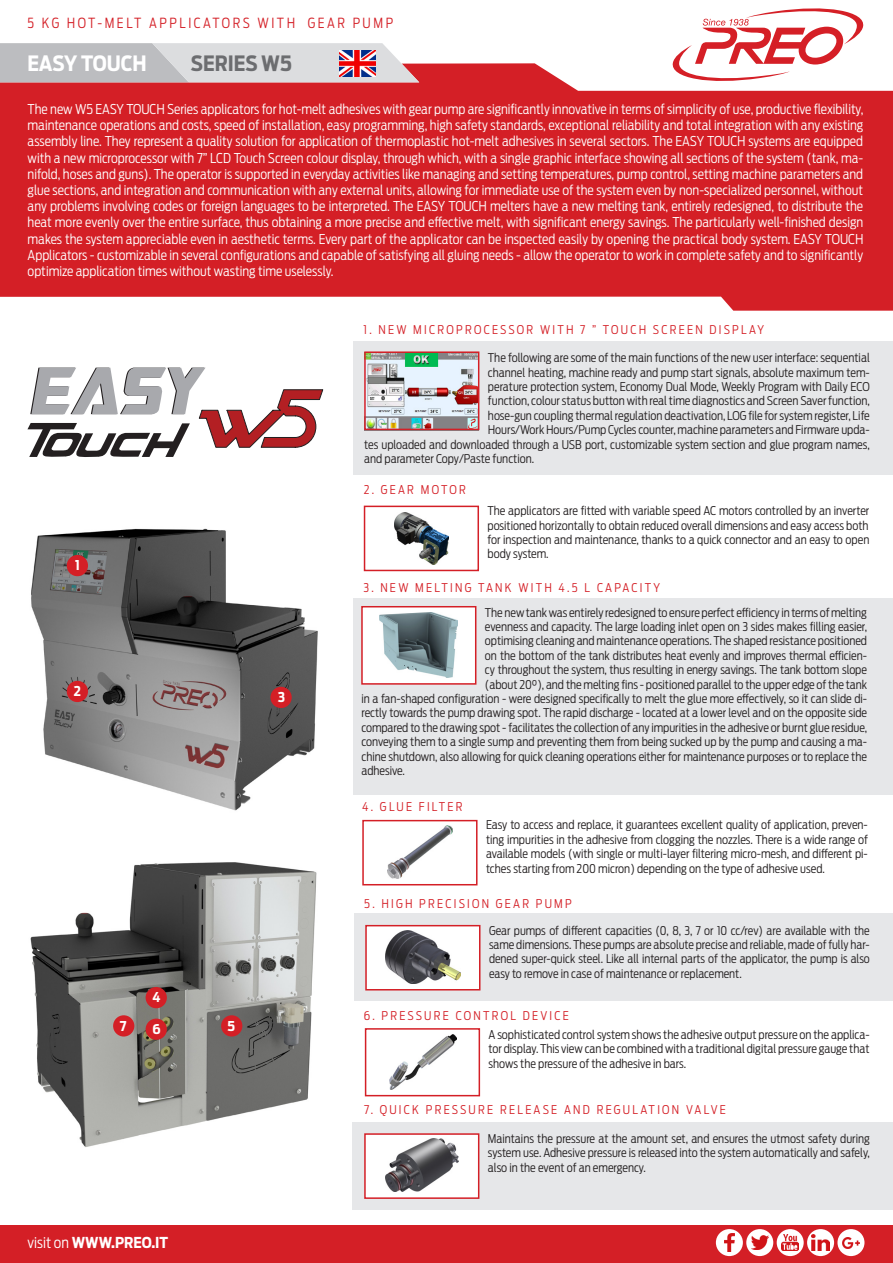
<style>
.page{position:relative;width:893px;height:1263px;background:#fff}
.page>*{position:absolute;margin:0;border:0;box-sizing:border-box;transform-origin:0 0}
.t1{font:700 21px "Antenna Cond";letter-spacing:-.01em;color:#fff}
.t2{font:700 21px "Antenna Cond";color:#6c6d70}
.t3{font:700 15px "Antenna Cond";color:#fff}
.t4{font:300 13.95px "Antenna Cond";letter-spacing:.19em;color:#d41f26}
.t5{font:300 13.5px/16.2px "Antenna Cond";color:#fff;text-align:justify}
.t6{font:700 13.5px "Antenna Cond";color:#fff}
.t7{font:300 12px/14.4px "Antenna Cond";letter-spacing:-.005em;color:#231f20;text-align:justify}
.t8{font:300 12px "Antenna Cond";letter-spacing:.19em;color:#d41f26}
.s1{font-weight:300}
</style>
<div class="page">
<svg style="left:0;top:63px;width:893px;height:248px;background:#d73037"></svg>
<svg style="left:0;top:43px;width:419px;height:39px;background:#cfced0"></svg>
<div style="left:0;top:1225px;width:893px;height:38px;background:#d41f26"></div>
<div style="left:353px;top:1122px;width:540px;height:87px;background:#e6e7e9"></div>
<div style="left:354px;top:913px;width:539px;height:88px;background:#e6e7e9"></div>
<svg style="left:673px;top:8px;width:190px;height:73px"></svg>
<svg style="left:27px;top:368px;width:296px;height:89px"></svg>
<img style="left:31px;top:528px;width:287px;height:283px">
<img style="left:30px;top:862px;width:287px;height:285px">
<div style="left:353px;top:598px;width:540px;height:197px;background:#e6e7e9"></div>
<div style="left:354px;top:341px;width:539px;height:134px;background:#e6e7e9"></div>
<img style="left:387px;top:825px;width:66px;height:53px">
<img style="left:367px;top:354px;width:109px;height:73px">
<div style="left:361px;top:606px;width:115px;height:79px;background:#fff;border:2px solid #d41f26"></div>
<div style="left:365px;top:925px;width:115px;height:65px;background:#fff;border:2px solid #d41f26"></div>
<div style="left:365px;top:1028px;width:115px;height:68px;border:2px solid #d41f26"></div>
<div style="left:364px;top:1133px;width:115px;height:66px;background:#fff;border:2px solid #d41f26"></div>
<img style="left:386px;top:1139px;width:73px;height:53px">
<img style="left:389px;top:1035px;width:67px;height:54px">
<img style="left:386px;top:930px;width:75px;height:53px">
<div style="left:364px;top:351px;width:115px;height:79px;border:2px solid #d41f26"></div>
<div style="left:716px;top:1229px;width:27px;height:27px;background:#fff;border-radius:50%"></div>
<img style="left:380px;top:612px;width:78px;height:66px">
<div style="left:746px;top:1229px;width:27px;height:27px;background:#fff;border-radius:50%"></div>
<svg style="left:777px;top:1229px;width:27px;height:27px"></svg>
<svg style="left:807px;top:1229px;width:27px;height:27px"></svg>
<div style="left:837px;top:1229px;width:27px;height:27px;background:#fff;border-radius:50%"></div>
<img style="left:724px;top:1233px;width:10px;height:19px">
<img style="left:751px;top:1235px;width:17px;height:15px">
<img style="left:781px;top:1235px;width:18px;height:15px">
<img style="left:812px;top:1234px;width:17px;height:17px">
<img style="left:842px;top:1237px;width:18px;height:11px">
<div style="left:67px;top:681px;width:21px;height:21px;background:#d41f26;border-radius:50%"></div>
<div style="left:67px;top:555px;width:21px;height:21px;background:#d41f26;border-radius:50%"></div>
<div style="left:270px;top:687px;width:22px;height:21px;background:#d41f26;border-radius:50%"></div>
<div style="left:221px;top:1015px;width:21px;height:21px;background:#d41f26;border-radius:50%"></div>
<div style="left:146px;top:987px;width:21px;height:21px;background:#d41f26;border-radius:50%"></div>
<div style="left:146px;top:1018px;width:21px;height:22px;background:#d41f26;border-radius:50%"></div>
<div style="left:364px;top:506px;width:115px;height:65px;border:2px solid #d41f26"></div>
<div style="left:362px;top:820px;width:115px;height:65px;border:2px solid #d41f26"></div>
<div style="left:113px;top:1015px;width:21px;height:21px;background:#d41f26;border-radius:50%"></div>
<img style="left:339px;top:50px;width:36px;height:26px">
<img style="left:395px;top:512px;width:53px;height:52px">
<p class="t4" style="left:28px;top:14px;width:367px">5 KG HOT-MELT APPLICATORS WITH GEAR PUMP</p>
<p class="t1" style="left:27px;top:50px;width:121px">EASY TOUCH</p>
<p class="t2" style="left:191px;top:50px;width:103px">SERIES W5</p>
<p class="t5" style="left:28px;top:101px;width:837px">The new W5 EASY TOUCH Series applicators for hot-melt adhesives with gear pump are significantly innovative in terms of simplicity of use, productive flexibility, maintenance operations and costs, speed of installation, easy programming, high safety standards, exceptional reliability and total integration with any existing assembly line. They represent a quality solution for application of thermoplastic hot-melt adhesives in several sectors. The EASY TOUCH systems are equipped with a new microprocessor with 7” LCD Touch Screen colour display, through which, with a single graphic interface showing all sections of the system (tank, ma&shy;nifold, hoses and guns). The operator is supported in everyday activities like managing and setting temperatures, pump control, setting machine parameters and glue sections, and integration and communication with any external units, allowing for immediate use of the system even by non-specialized personnel, without any problems involving codes or foreign languages to be interpreted. The EASY TOUCH melters have a new melting tank, entirely redesigned, to distribute the heat more evenly over the entire surface, thus obtaining a more precise and effective melt, with significant energy savings. The particularly well-finished design makes the system appreciable even in aesthetic terms. Every part of the applicator can be inspected easily by opening the practical body system. EASY TOUCH Applicators - customizable in several configurations and capable of satisfying all gluing needs - allow the operator to work in complete safety and to significantly optimize application times without wasting time uselessly.</p>
<p class="t8" style="left:364px;top:322px;width:402px">1. NEW MICROPROCESSOR WITH 7 ” TOUCH SCREEN DISPLAY</p>
<p class="t7" style="left:488px;top:351px;width:383px">The following are some of the main functions of the new user interface: sequential</p>
<p class="t7" style="left:488px;top:365px;width:383px">channel heating, machine ready and pump start signals, absolute maximum tem&shy;perature protection system, Economy Dual Mode, Weekly Program with Daily ECO function, colour status button with real time diagnostics and Screen Saver function,</p>
<p class="t7" style="left:488px;top:408px;width:383px">hose-gun coupling thermal regulation deactivation, LOG file for system register, Life</p>
<p class="t7" style="left:364px;top:423px;width:507px;text-indent:124px">Hours/Work Hours/Pump Cycles counter, machine parameters and Firmware upda&shy;tes uploaded and downloaded through a USB port, customizable system section and glue program names, and parameter Copy/Paste function.</p>
<p class="t6" style="left:75px;top:557px;width:6px">1</p>
<p class="t6" style="left:74px;top:683px;width:9px">2</p>
<p class="t6" style="left:278px;top:689px;width:9px">3</p>
<p class="t6" style="left:120px;top:1018px;width:8px">7</p>
<p class="t6" style="left:152px;top:989px;width:9px">4</p>
<p class="t6" style="left:152px;top:1021px;width:10px">6</p>
<p class="t6" style="left:228px;top:1018px;width:9px">5</p>
<p class="t3" style="left:28px;top:1234px;width:142px"><span class="s1">visit on</span> WWW.PREO.IT</p>
<p class="t8" style="left:364px;top:482px;width:103px">2. GEAR MOTOR</p>
<p class="t7" style="left:487px;top:504px;width:383px">The applicators are fitted with variable speed AC motors controlled by an inverter positioned horizontally to obtain reduced overall dimensions and easy access both</p>
<p class="t7" style="left:487px;top:532px;width:383px">for inspection and maintenance, thanks to a quick connector and an easy to open body system.</p>
<p class="t8" style="left:363px;top:580px;width:298px">3. NEW MELTING TANK WITH 4.5 L CAPACITY</p>
<p class="t7" style="left:485px;top:605px;width:384px">The new tank was entirely redesigned to ensure perfect efficiency in terms of melting evenness and capacity. The large loading inlet open on 3 sides makes filling easier, optimising cleaning and maintenance operations. The shaped resistance positioned</p>
<p class="t7" style="left:485px;top:648px;width:384px">on the bottom of the tank distributes heat evenly and improves thermal efficien-</p>
<p class="t7" style="left:485px;top:663px;width:383px">cy throughout the system, thus resulting in energy savings. The tank bottom slope</p>
<p class="t7" style="left:485px;top:677px;width:384px">(about 20°), and the melting fins - positioned parallel to the upper edge of the tank</p>
<p class="t7" style="left:361px;top:691px;width:507px">in a fan-shaped configuration - were designed specifically to melt the glue more effectively, so it can slide di-</p>
<p class="t7" style="left:361px;top:706px;width:507px">rectly towards the pump drawing spot. The rapid discharge - located at a lower level and on the opposite side</p>
<p class="t7" style="left:361px;top:720px;width:507px">compared to the drawing spot - facilitates the collection of any impurities in the adhesive or burnt glue residue,</p>
<p class="t7" style="left:361px;top:735px;width:507px">conveying them to a single sump and preventing them from being sucked up by the pump and causing a ma-</p>
<p class="t7" style="left:361px;top:749px;width:507px">chine shutdown, also allowing for quick cleaning operations either for maintenance purposes or to replace the</p>
<p class="t7" style="left:361px;top:763px;width:45px">adhesive.</p>
<p class="t8" style="left:362px;top:800px;width:102px">4. GLUE FILTER</p>
<p class="t7" style="left:486px;top:818px;width:383px">Easy to access and replace, it guarantees excellent quality of application, preven&shy;ting impurities in the adhesive from clogging the nozzles. There is a wide range of available models (with single or multi-layer filtering micro-mesh, and different pi&shy;tches starting from 200 micron) depending on the type of adhesive used.</p>
<p class="t8" style="left:364px;top:896px;width:209px">5. HIGH PRECISION GEAR PUMP</p>
<p class="t7" style="left:489px;top:923px;width:382px">Gear pumps of different capacities (0, 8, 3, 7 or 10 cc/rev) are available with the same dimensions. These pumps are absolute precise and reliable, made of fully har&shy;dened super-quick steel. Like all internal parts of the applicator, the pump is also easy to remove in case of maintenance or replacement.</p>
<p class="t8" style="left:364px;top:1009px;width:207px">6. PRESSURE CONTROL DEVICE</p>
<p class="t7" style="left:489px;top:1027px;width:382px">A sophisticated control system shows the adhesive output pressure on the applica&shy;tor display. This view can be combined with a traditional digital pressure gauge that</p>
<p class="t7" style="left:489px;top:1056px;width:199px">shows the pressure of the adhesive in bars.</p>
<p class="t8" style="left:364px;top:1103px;width:363px">7. QUICK PRESSURE RELEASE AND REGULATION VALVE</p>
<p class="t7" style="left:488px;top:1131px;width:383px">Maintains the pressure at the amount set, and ensures the utmost safety during system use. Adhesive pressure is released into the system automatically and safely,</p>
<p class="t7" style="left:488px;top:1160px;width:159px">also in the event of an emergency.</p>
</div>
